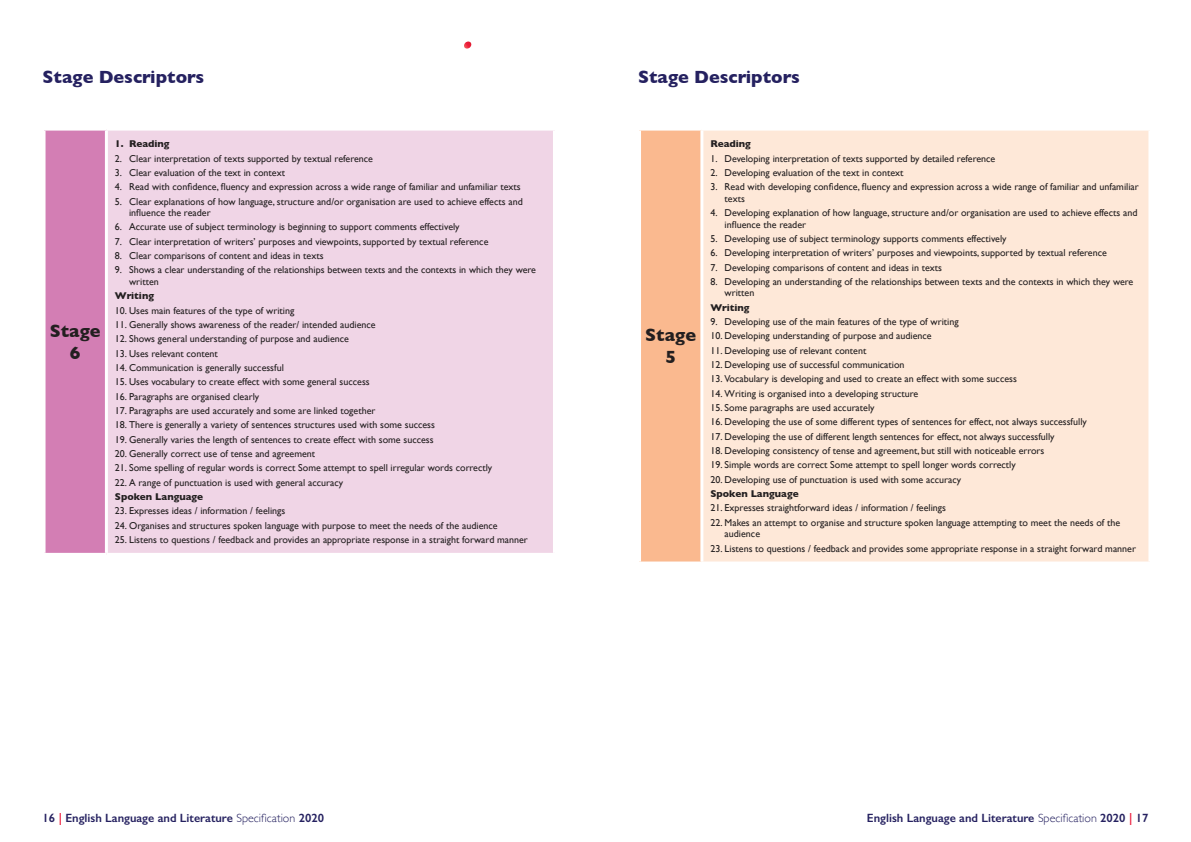
<style>
.page{position:relative;width:1191px;height:842px;background:#fff}
.page>*{position:absolute;margin:0;border:0;box-sizing:border-box;transform-origin:0 0}
.t1{font:700 18px "Gill Sans";color:#252160}
.t2{font:700 18px/21.6px "Gill Sans";color:#231f20;text-align:center}
.t3{font:600 12px "Gill Sans";color:#252160}
.t4{font:10px/11.5px "Gill Sans";color:#231f20}
.t5{font:700 10px "Gill Sans";color:#231f20}
.s1{color:#ed1a3b}
.s2{font-weight:300}
</style>
<div class="page">
<div style="left:44px;top:129px;width:62px;height:425px;background:#d37eb4"></div>
<div style="left:106px;top:129px;width:448px;height:425px;background:#f0d5e6"></div>
<hr style="left:43px;top:128px;width:63px;height:3px;background:#fff">
<hr style="left:106px;top:128px;width:450px;height:3px;background:#fff">
<hr style="left:105px;top:131px;width:3px;height:422px;background:#fff">
<hr style="left:43px;top:553px;width:63px;height:3px;background:#fff">
<hr style="left:106px;top:553px;width:450px;height:3px;background:#fff">
<hr style="left:43px;top:131px;width:3px;height:422px;background:#fff">
<hr style="left:553px;top:131px;width:3px;height:422px;background:#fff">
<div style="left:639px;top:129px;width:63px;height:434px;background:#fab98f"></div>
<div style="left:702px;top:129px;width:448px;height:434px;background:#fee8d8"></div>
<hr style="left:638px;top:128px;width:64px;height:3px;background:#fff">
<hr style="left:702px;top:128px;width:449px;height:3px;background:#fff">
<hr style="left:700px;top:131px;width:3px;height:430px;background:#fff">
<hr style="left:638px;top:561px;width:64px;height:3px;background:#fff">
<hr style="left:702px;top:561px;width:449px;height:3px;background:#fff">
<hr style="left:638px;top:131px;width:3px;height:430px;background:#fff">
<hr style="left:1148px;top:131px;width:3px;height:430px;background:#fff">
<svg style="left:464px;top:42px;width:8px;height:7px"></svg>
<h1 class="t1" style="left:43px;top:63px;width:163px">Stage Descriptors</h1>
<h1 class="t1" style="left:638px;top:63px;width:163px">Stage Descriptors</h1>
<h1 class="t2" style="left:50px;top:320px;width:52px">Stage<br>6</h1>
<p class="t5" style="left:115px;top:136px;width:56px">1. Reading</p>
<p class="t4" style="left:115px;top:152px;width:260px">2. Clear interpretation of texts supported by textual reference</p>
<p class="t4" style="left:115px;top:167px;width:172px">3. Clear evaluation of the text in context</p>
<p class="t4" style="left:115px;top:181px;width:407px">4. Read with confidence, fluency and expression across a wide range of familiar and unfamiliar texts</p>
<p class="t4" style="left:129px;top:195px;width:395px;text-indent:-14px">5. Clear explanations of how language, structure and/or organisation are used to achieve effects and influence the reader</p>
<p class="t4" style="left:115px;top:221px;width:346px">6. Accurate use of subject terminology is beginning to support comments effectively</p>
<p class="t4" style="left:115px;top:236px;width:375px">7. Clear interpretation of writers’ purposes and viewpoints, supported by textual reference</p>
<p class="t4" style="left:115px;top:250px;width:210px">8. Clear comparisons of content and ideas in texts</p>
<p class="t4" style="left:129px;top:264px;width:408px;text-indent:-14px">9. Shows a clear understanding of the relationships between texts and the contexts in which they were written</p>
<p class="t5" style="left:115px;top:288px;width:41px">Writing</p>
<p class="t4" style="left:115px;top:304px;width:181px">10. Uses main features of the type of writing</p>
<p class="t4" style="left:115px;top:319px;width:262px">11. Generally shows awareness of the reader/ intended audience</p>
<p class="t4" style="left:115px;top:333px;width:236px">12. Shows general understanding of purpose and audience</p>
<p class="t4" style="left:115px;top:347px;width:105px">13. Uses relevant content</p>
<p class="t4" style="left:115px;top:362px;width:170px">14. Communication is generally successful</p>
<p class="t4" style="left:115px;top:376px;width:256px">15. Uses vocabulary to create effect with some general success</p>
<p class="t4" style="left:115px;top:390px;width:146px">16. Paragraphs are organised clearly</p>
<p class="t4" style="left:115px;top:405px;width:262px">17. Paragraphs are used accurately and some are linked together</p>
<p class="t4" style="left:115px;top:419px;width:321px">18. There is generally a variety of sentences structures used with some success</p>
<p class="t4" style="left:115px;top:433px;width:320px">19. Generally varies the length of sentences to create effect with some success</p>
<p class="t4" style="left:115px;top:448px;width:202px">20. Generally correct use of tense and agreement</p>
<p class="t4" style="left:115px;top:462px;width:379px">21. Some spelling of regular words is correct Some attempt to spell irregular words correctly</p>
<p class="t4" style="left:115px;top:476px;width:230px">22. A range of punctuation is used with general accuracy</p>
<p class="t5" style="left:115px;top:489px;width:90px">Spoken Language</p>
<p class="t4" style="left:115px;top:505px;width:172px">23. Expresses ideas / information / feelings</p>
<p class="t4" style="left:115px;top:519px;width:384px">24. Organises and structures spoken language with purpose to meet the needs of the audience</p>
<p class="t4" style="left:115px;top:534px;width:414px">25. Listens to questions / feedback and provides an appropriate response in a straight forward manner</p>
<h1 class="t2" style="left:645px;top:324px;width:52px">Stage<br>5</h1>
<p class="t5" style="left:710px;top:136px;width:42px">Reading</p>
<p class="t4" style="left:710px;top:152px;width:286px">1. Developing interpretation of texts supported by detailed reference</p>
<p class="t4" style="left:710px;top:167px;width:195px">2. Developing evaluation of the text in context</p>
<p class="t4" style="left:724px;top:181px;width:416px;text-indent:-14px">3. Read with developing confidence, fluency and expression across a wide range of familiar and unfamiliar texts</p>
<p class="t4" style="left:724px;top:207px;width:414px;text-indent:-14px">4. Developing explanation of how language, structure and/or organisation are used to achieve effects and influence the reader</p>
<p class="t4" style="left:710px;top:233px;width:297px">5. Developing use of subject terminology supports comments effectively</p>
<p class="t4" style="left:710px;top:247px;width:398px">6. Developing interpretation of writers’ purposes and viewpoints, supported by textual reference</p>
<p class="t4" style="left:710px;top:261px;width:233px">7. Developing comparisons of content and ideas in texts</p>
<p class="t4" style="left:724px;top:276px;width:410px;text-indent:-14px">8. Developing an understanding of the relationships between texts and the contexts in which they were written</p>
<p class="t5" style="left:710px;top:299px;width:41px">Writing</p>
<p class="t4" style="left:710px;top:316px;width:250px">9. Developing use of the main features of the type of writing</p>
<p class="t4" style="left:710px;top:330px;width:223px">10. Developing understanding of purpose and audience</p>
<p class="t4" style="left:710px;top:344px;width:157px">11. Developing use of relevant content</p>
<p class="t4" style="left:710px;top:359px;width:196px">12. Developing use of successful communication</p>
<p class="t4" style="left:710px;top:373px;width:308px">13. Vocabulary is developing and used to create an effect with some success</p>
<p class="t4" style="left:710px;top:387px;width:209px">14. Writing is organised into a developing structure</p>
<p class="t4" style="left:710px;top:402px;width:166px">15. Some paragraphs are used accurately</p>
<p class="t4" style="left:710px;top:416px;width:378px">16. Developing the use of some different types of sentences for effect, not always successfully</p>
<p class="t4" style="left:710px;top:430px;width:346px">17. Developing the use of different length sentences for effect, not always successfully</p>
<p class="t4" style="left:710px;top:445px;width:335px">18. Developing consistency of tense and agreement, but still with noticeable errors</p>
<p class="t4" style="left:710px;top:459px;width:307px">19. Simple words are correct Some attempt to spell longer words correctly</p>
<p class="t4" style="left:710px;top:473px;width:252px">20. Developing use of punctuation is used with some accuracy</p>
<p class="t5" style="left:710px;top:486px;width:90px">Spoken Language</p>
<p class="t4" style="left:710px;top:502px;width:237px">21. Expresses straightforward ideas / information / feelings</p>
<p class="t4" style="left:724px;top:516px;width:397px;text-indent:-14px">22. Makes an attempt to organise and structure spoken language attempting to meet the needs of the audience</p>
<p class="t4" style="left:710px;top:542px;width:427px">23. Listens to questions / feedback and provides some appropriate response in a straight forward manner</p>
<p class="t3" style="left:43px;top:811px;width:283px">16 <span class="s1">|</span> English Language and Literature <span class="s2">Specification</span> 2020</p>
<p class="t3" style="left:867px;top:811px;width:283px">English Language and Literature <span class="s2">Specification</span> 2020 <span class="s1">|</span> 17</p>
</div>
